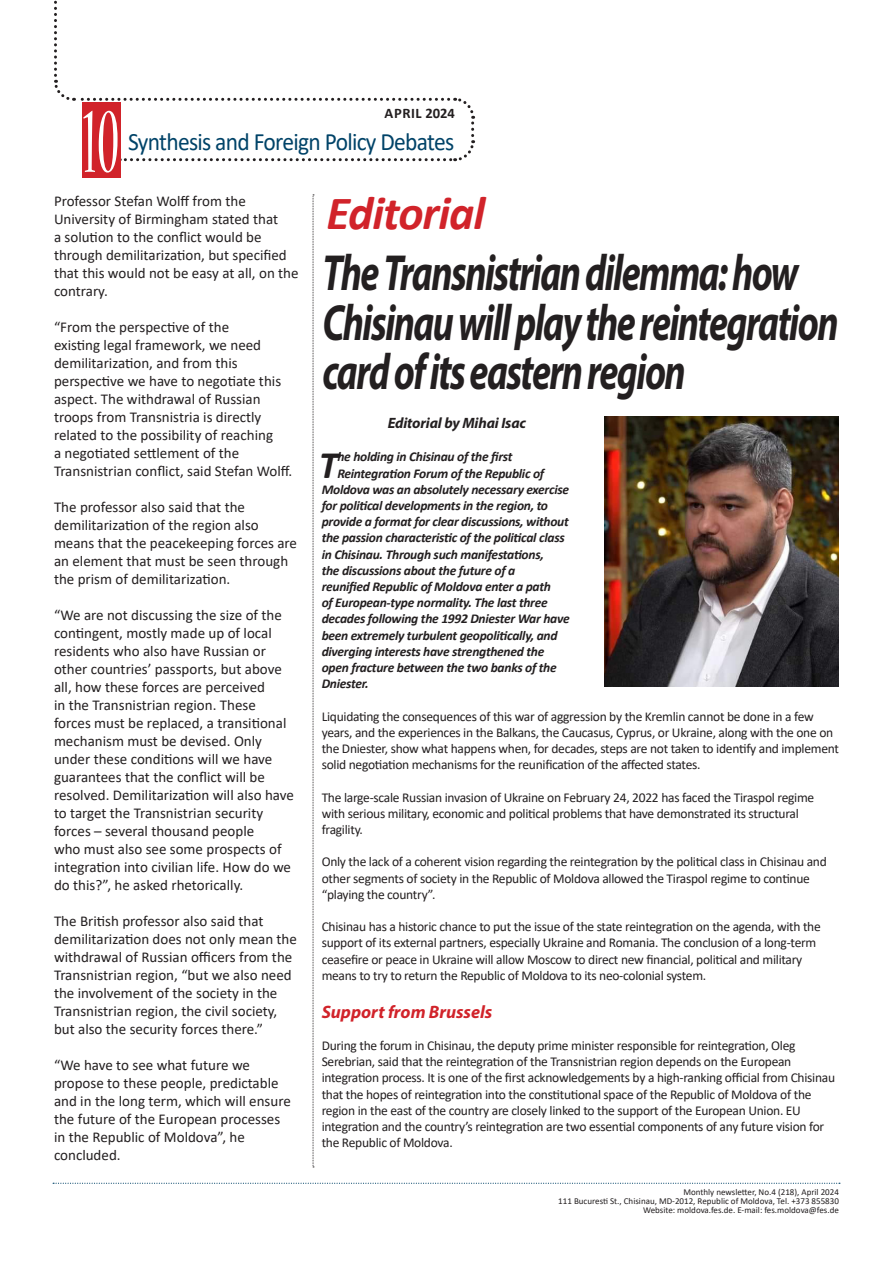
<style>
.page{position:relative;width:893px;height:1263px;background:#fff}
.page>*{position:absolute;margin:0;border:0;box-sizing:border-box;transform-origin:0 0}
.t1{font:condensed 102px "Nueva Std";color:#fff;scale:.59 1}
.texte{font:italic 700 51px/49.5px "Myriad Pro";letter-spacing:-.04em;color:#231f20;scale:.74 1}
.texte-2{font:italic 700 47.85px "Calibri";letter-spacing:-.02em;color:#d1232a}
.MANSHETA{font:italic 700 39px "Calibri";color:#231f20}
.t2{font:25.05px "Calibri";letter-spacing:-.03em;color:#014368;scale:.94 1}
.INTERTITLU{font:italic 700 18px "Myriad Pro";color:#d1232a}
.texte-3{font:15px/18px "Calibri";color:#231f20}
.INTERTITLU-2{font:italic 700 15px "Myriad Pro";letter-spacing:-.01em;color:#231f20}
.t3{font:700 14.55px "Calibri";letter-spacing:.04em;color:#231f20}
.texte-4{font:13.5px/16.2px "Calibri";letter-spacing:-.02em;color:#231f20}
.MANSHETA-2{font:italic 700 13.5px "Calibri";letter-spacing:-.02em;color:#231f20}
.t4{font:9px/9px "Calibri";color:#231f20;text-align:right}
</style>
<div class="page">
<svg style="left:53px;top:1183px;width:787px;height:1px"></svg>
<svg style="left:54px;top:0;width:422px;height:163px"></svg>
<div style="left:82px;top:102px;width:38px;height:76px;background:#d1232a"></div>
<svg style="left:313px;top:195px;width:1px;height:972px"></svg>
<img style="left:605px;top:417px;width:234px;height:270px">
<p class="t3" style="left:385px;top:103px;width:72px">APRIL 2024</p>
<h3 class="t2" style="left:128px;top:124px;width:349px">Synthesis and Foreign Policy Debates</h3>
<p class="t1" style="left:83px;top:95px;width:63px">10</p>
<p class="texte-3" style="left:54px;top:191px;width:246px">Professor Stefan Wolff from the<br>University of Birmingham stated that<br>a solution to the conflict would be through demilitarization, but specified that this would not be easy at all, on the contrary.</p>
<p class="texte-3" style="left:54px;top:317px;width:240px">“From the perspective of the<br>existing legal framework, we need demilitarization, and from this perspective we have to negotiate this aspect. The withdrawal of Russian troops from Transnistria is directly related to the possibility of reaching<br>a negotiated settlement of the Transnistrian conflict, said Stefan Wolff.</p>
<p class="texte-3" style="left:54px;top:497px;width:245px">The professor also said that the demilitarization of the region also means that the peacekeeping forces are an element that must be seen through the prism of demilitarization.</p>
<p class="texte-3" style="left:54px;top:605px;width:241px">“We are not discussing the size of the contingent, mostly made up of local residents who also have Russian or other countries’ passports, but above all, how these forces are perceived<br>in the Transnistrian region. These forces must be replaced, a transitional mechanism must be devised. Only under these conditions will we have guarantees that the conflict will be resolved. Demilitarization will also have to target the Transnistrian security forces – several thousand people<br>who must also see some prospects of integration into civilian life. How do we do this?”, he asked rhetorically.</p>
<p class="texte-3" style="left:54px;top:911px;width:244px">The British professor also said that demilitarization does not only mean the withdrawal of Russian officers from the Transnistrian region, “but we also need the involvement of the society in the Transnistrian region, the civil society, but also the security forces there.”</p>
<p class="texte-3" style="left:54px;top:1055px;width:238px">“We have to see what future we propose to these people, predictable and in the long term, which will ensure the future of the European processes in the Republic of Moldova”, he concluded.</p>
<p class="texte-2" style="left:327px;top:180px;width:160px">Editorial</p>
<p class="texte" style="left:322px;top:247px;width:699px">The Transnistrian dilemma: how<br>Chisinau will play the reintegration card of its eastern region</p>
<p class="INTERTITLU-2" style="left:388px;top:413px;width:140px">Editorial by Mihai Isac</p>
<p class="MANSHETA-2" style="left:337px;top:447px;width:177px">he holding in Chisinau of the first</p>
<p class="MANSHETA-2" style="left:337px;top:463px;width:208px">Reintegration Forum of the Republic of</p>
<p class="MANSHETA-2" style="left:322px;top:480px;width:249px">Moldova was an absolutely necessary exercise</p>
<p class="MANSHETA-2" style="left:322px;top:496px;width:228px">for political developments in the region, to</p>
<p class="MANSHETA-2" style="left:322px;top:512px;width:249px">provide a format for clear discussions, without</p>
<p class="MANSHETA-2" style="left:322px;top:528px;width:245px">the passion characteristic of the political class</p>
<p class="MANSHETA-2" style="left:322px;top:544px;width:224px">in Chisinau. Through such manifestations,</p>
<p class="MANSHETA-2" style="left:322px;top:561px;width:195px">the discussions about the future of a</p>
<p class="MANSHETA-2" style="left:322px;top:577px;width:231px">reunified Republic of Moldova enter a path</p>
<p class="MANSHETA-2" style="left:322px;top:593px;width:228px">of European-type normality. The last three</p>
<p class="MANSHETA-2" style="left:322px;top:609px;width:250px">decades following the 1992 Dniester War have</p>
<p class="MANSHETA-2" style="left:322px;top:625px;width:237px">been extremely turbulent geopolitically, and</p>
<p class="MANSHETA-2" style="left:322px;top:642px;width:224px">diverging interests have strengthened the</p>
<p class="MANSHETA-2" style="left:322px;top:658px;width:237px">open fracture between the two banks of the</p>
<p class="MANSHETA-2" style="left:322px;top:674px;width:49px">Dniester.</p>
<p class="texte-4" style="left:322px;top:708px;width:519px">Liquidating the consequences of this war of aggression by the Kremlin cannot be done in a few years, and the experiences in the Balkans, the Caucasus, Cyprus, or Ukraine, along with the one on the Dniester, show what happens when, for decades, steps are not taken to identify and implement solid negotiation mechanisms for the reunification of the affected states.</p>
<p class="texte-4" style="left:322px;top:789px;width:494px">The large-scale Russian invasion of Ukraine on February 24, 2022 has faced the Tiraspol regime with serious military, economic and political problems that have demonstrated its structural fragility.</p>
<p class="texte-4" style="left:322px;top:853px;width:507px">Only the lack of a coherent vision regarding the reintegration by the political class in Chisinau and other segments of society in the Republic of Moldova allowed the Tiraspol regime to continue “playing the country”.</p>
<p class="texte-4" style="left:322px;top:918px;width:501px">Chisinau has a historic chance to put the issue of the state reintegration on the agenda, with the support of its external partners, especially Ukraine and Romania. The conclusion of a long-term ceasefire or peace in Ukraine will allow Moscow to direct new financial, political and military means to try to return the Republic of Moldova to its neo-colonial system.</p>
<p class="INTERTITLU" style="left:322px;top:1000px;width:172px">Support from Brussels</p>
<p class="texte-4" style="left:322px;top:1037px;width:515px">During the forum in Chisinau, the deputy prime minister responsible for reintegration, Oleg Serebrian, said that the reintegration of the Transnistrian region depends on the European integration process. It is one of the first acknowledgements by a high-ranking official from Chisinau that the hopes of reintegration into the constitutional space of the Republic of Moldova of the region in the east of the country are closely linked to the support of the European Union. EU integration and the country’s reintegration are two essential components of any future vision for the Republic of Moldova.</p>
<p class="MANSHETA" style="left:319px;top:437px;width:21px">T</p>
<p class="t4" style="left:558px;top:1187px;width:282px">Monthly newsletter, No.4 (218), April 2024<br>111 Bucuresti St., Chisinau, MD-2012, Republic of Moldova, Tel. +373 855830<br>Website: moldova.fes.de. E-mail: fes.moldova@fes.de</p>
</div>
